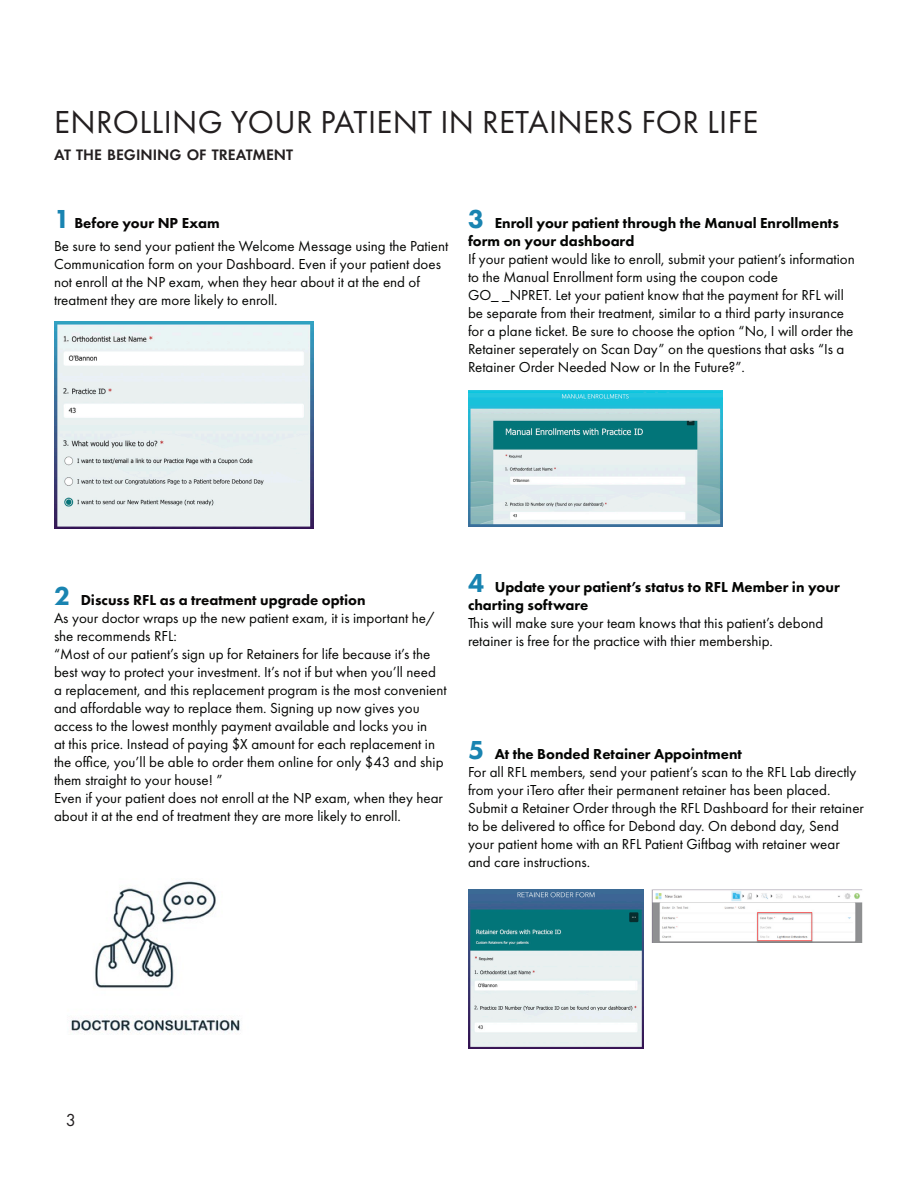
<style>
.page{position:relative;width:918px;height:1188px;background:#fff}
.page>*{position:absolute;margin:0;border:0;box-sizing:border-box;transform-origin:0 0}
.t1{font:33px "Futura PT";letter-spacing:.01em;color:#231f20}
.t2{font:18px "Futura PT";color:#231f20}
.t3{font:600 15.75px "Futura PT";color:#231f20}
.t4{font:15px/18px "Futura PT";color:#040503}
.t5{font:800 15px/18px "Futura PT";color:#040503}
.t6{font:800 15px "Futura PT";color:#070605}
.s1{font-size:27px;color:#1984b1}
</style>
<div class="page">
<img style="left:54px;top:321px;width:259px;height:208px">
<img style="left:468px;top:390px;width:255px;height:137px">
<img style="left:468px;top:889px;width:176px;height:160px">
<img style="left:71px;top:881px;width:169px;height:154px">
<img style="left:651px;top:889px;width:212px;height:54px">
<p class="t1" style="left:54px;top:103px;width:706px">ENROLLING YOUR PATIENT IN RETAINERS FOR LIFE</p>
<p class="t3" style="left:54px;top:145px;width:241px">AT THE BEGINING OF TREATMENT</p>
<p class="t6" style="left:54px;top:214px;width:167px"><span class="s1">1</span> Before your NP Exam</p>
<p class="t4" style="left:54px;top:237px;width:396px">Be sure to send your patient the Welcome Message using the Patient Communication form on your Dashboard. Even if your patient does not enroll at the NP exam, when they hear about it at the end of treatment they are more likely to enroll.</p>
<p class="t5" style="left:468px;top:214px;width:372px"><span class="s1">3</span> Enroll your patient through the Manual Enrollments form on your dashboard</p>
<p class="t4" style="left:468px;top:250px;width:388px">If your patient would like to enroll, submit your patient’s information to the Manual Enrollment form using the coupon code<br>GO_ _NPRET. Let your patient know that the payment for RFL will be separate from their treatment, similar to a third party insurance for a plane ticket. Be sure to choose the option “No, I will order the Retainer seperately on Scan Day” on the questions that asks “Is a Retainer Order Needed Now or In the Future?”.</p>
<p class="t6" style="left:54px;top:590px;width:313px"><span class="s1">2</span> Discuss RFL as a treatment upgrade option</p>
<p class="t4" style="left:54px;top:608px;width:382px">As your doctor wraps up the new patient exam, it is important he/ she recommends RFL:</p>
<p class="t4" style="left:54px;top:644px;width:394px">“Most of our patient’s sign up for Retainers for life because it’s the best way to protect your investment. It’s not if but when you’ll need a replacement, and this replacement program is the most convenient and affordable way to replace them. Signing up now gives you access to the lowest monthly payment available and locks you in<br>at this price. Instead of paying $X amount for each replacement in the office, you’ll be able to order them online for only $43 and ship them straight to your house! ”</p>
<p class="t4" style="left:54px;top:788px;width:391px">Even if your patient does not enroll at the NP exam, when they hear about it at the end of treatment they are more likely to enroll.</p>
<p class="t5" style="left:468px;top:578px;width:373px"><span class="s1">4</span> Update your patient’s status to RFL Member in your charting software</p>
<p class="t4" style="left:468px;top:614px;width:357px">This will make sure your team knows that this patient’s debond retainer is free for the practice with thier membership.</p>
<p class="t5" style="left:468px;top:744px;width:276px"><span class="s1">5</span> At the Bonded Retainer Appointment</p>
<p class="t4" style="left:468px;top:763px;width:398px">For all RFL members, send your patient’s scan to the RFL Lab directly from your iTero after their permanent retainer has been placed.<br>Submit a Retainer Order through the RFL Dashboard for their retainer to be delivered to office for Debond day. On debond day, Send your patient home with an RFL Patient Giftbag with retainer wear and care instructions.</p>
<p class="t2" style="left:66px;top:1109px;width:12px">3</p>
</div>
